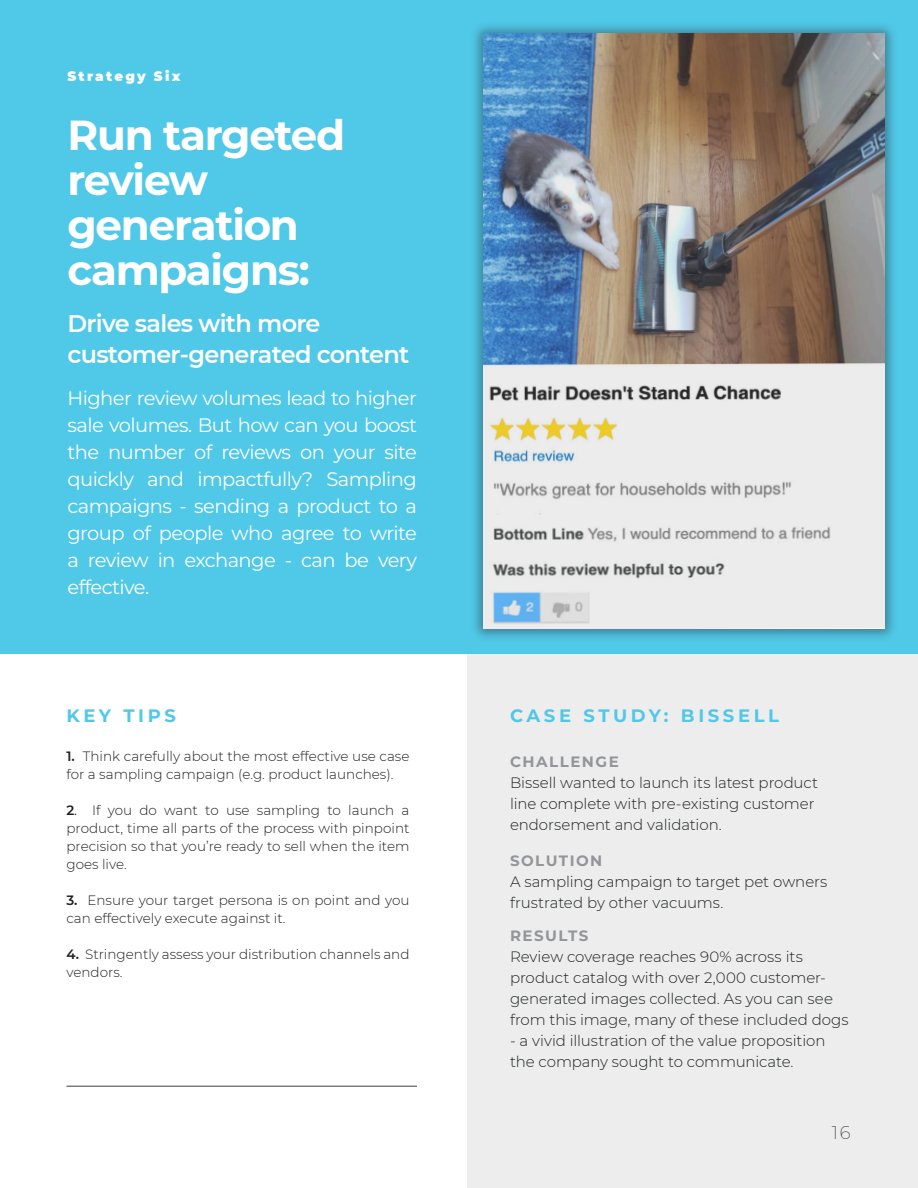
<style>
.page{position:relative;width:918px;height:1188px;background:#fff}
.page>*{position:absolute;margin:0;border:0;box-sizing:border-box;transform-origin:0 0}
.t1{font:700 42px/45px "Montserrat";letter-spacing:-.03em;color:#fff}
.t2{font:600 24px/31.5px "Montserrat";letter-spacing:-.03em;color:#fff}
.t3{font:19.5px/27px "Montserrat";letter-spacing:-.03em;color:#fff;text-align:justify}
.t4{font:700 18px "Montserrat";letter-spacing:.2em;color:#50c8e8}
.t5{font:200 18px "Montserrat";color:#353937}
.t6{font:300 15px/21px "Montserrat";letter-spacing:-.005em;color:#1e2321}
.t7{font:300 13.5px/18px "Montserrat";color:#231f20}
.t8{font:900 13.5px "Montserrat";letter-spacing:.16em;color:#fff}
.s1{font-weight:600}
.s2{font-weight:400}
.s3{font-weight:700;color:#939598}
</style>
<div class="page">
<div style="left:468px;top:654px;width:450px;height:534px;background:#ededed"></div>
<div style="left:0;top:0;width:918px;height:654px;background:#50c8e8"></div>
<hr style="left:66px;top:1086px;width:351px;height:1px;background:#3e3e3f">
<div style="left:470px;top:21px;width:428px;height:621px;background:#231f20;opacity:.42"></div>
<img style="left:483px;top:34px;width:402px;height:595px">
<p class="t8" style="left:68px;top:66px;width:114px">Strategy Six</p>
<p class="t1" style="left:68px;top:111px;width:279px">Run targeted review generation campaigns:</p>
<p class="t2" style="left:68px;top:307px;width:343px">Drive sales with more customer-generated content</p>
<p class="t3" style="left:68px;top:384px;width:351px">Higher review volumes lead to higher sale volumes. But how can you boost the number of reviews on your site quickly and impactfully? Sampling campaigns - sending a product to a group of people who agree to write a review in exchange - can be very effective.</p>
<p class="t4" style="left:66px;top:703px;width:111px">KEY TIPS</p>
<p class="t7" style="left:66px;top:747px;width:345px"><span class="s1">1.</span> Think carefully about the most effective use case for a sampling campaign (e.g. product launches).</p>
<p class="t7" style="left:66px;top:801px;width:345px;text-align:justify"><span class="s1">2</span><span class="s2">.</span> If you do want to use sampling to launch a product, time all parts of the process with pinpoint precision so that you’re ready to sell when the item goes live.</p>
<p class="t7" style="left:66px;top:891px;width:345px"><span class="s1">3.</span> Ensure your target persona is on point and you can effectively execute against it.</p>
<p class="t7" style="left:66px;top:945px;width:345px"><span class="s1">4.</span> Stringently assess your distribution channels and vendors.</p>
<p class="t4" style="left:510px;top:703px;width:271px">CASE STUDY: BISSELL</p>
<p class="t6" style="left:510px;top:751px;width:310px"><span class="s3">CHALLENGE<br></span>Bissell wanted to launch its latest product line complete with pre-existing customer endorsement and validation.</p>
<p class="t6" style="left:510px;top:850px;width:319px"><span class="s3">SOLUTION<br></span>A sampling campaign to target pet owners frustrated by other vacuums.</p>
<p class="t6" style="left:510px;top:925px;width:340px"><span class="s3">RESULTS<br></span>Review coverage reaches 90% across its product catalog with over 2,000 customer&shy;generated images collected. As you can see from this image, many of these included dogs</p>
<p class="t6" style="left:510px;top:1030px;width:317px">- a vivid illustration of the value proposition the company sought to communicate.</p>
<p class="t5" style="left:832px;top:1120px;width:20px">16</p>
</div>
